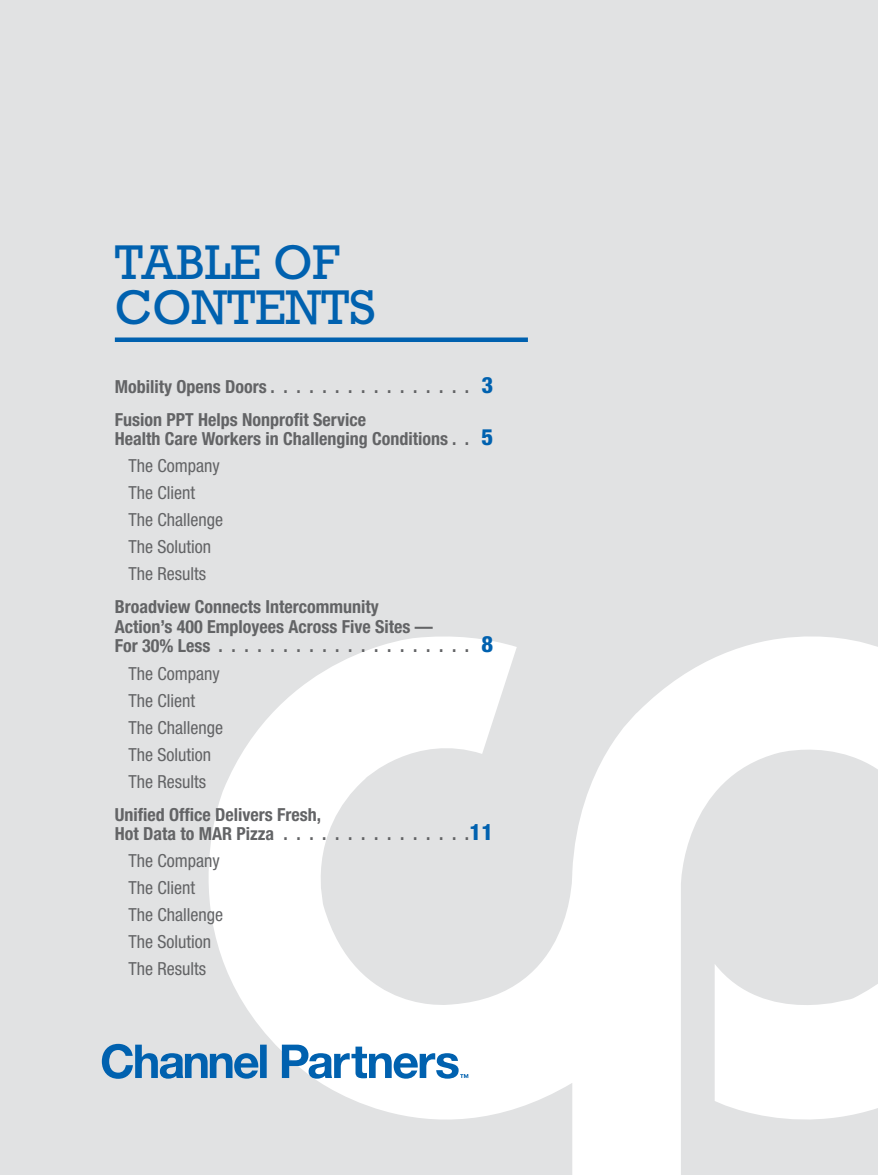
<style>
.page{position:relative;width:878px;height:1175px;background:#fff}
.page>*{position:absolute;margin:0;border:0;box-sizing:border-box;transform-origin:0 0}
.t1{font:49.5px/45px "Rockwell Std";letter-spacing:-.005em;color:#0061af}
.t2{font:800 condensed 22.5px "Helvetica Neue LT Std";color:#0061af}
.t3{font:700 condensed 18px/19.5px "Helvetica Neue LT Std";color:#636466}
.TOC_Sub{font:condensed 18px "Helvetica Neue LT Std";color:#636466}
</style>
<div class="page">
<div style="left:0;top:0;width:878px;height:1174px;background:#e1e2e3"></div>
<svg style="left:164px;top:636px;width:714px;height:538px"></svg>
<div style="left:115px;top:337px;width:413px;height:5px;background:#0061af"></div>
<svg style="left:102px;top:1043px;width:366px;height:35px"></svg>
<h1 class="t1" style="left:115px;top:239px;width:262px">TABLE OF<br>CONTENTS</h1>
<p class="t3" style="left:115px;top:376px;width:153px">Mobility Opens Doors</p>
<p class="t2" style="left:481px;top:371px;width:13px">3</p>
<p class="t3" style="left:115px;top:409px;width:335px">Fusion PPT Helps Nonprofit Service<br>Health Care Workers in Challenging Conditions</p>
<p class="t2" style="left:481px;top:423px;width:13px">5</p>
<p class="TOC_Sub" style="left:128px;top:455px;width:93px">The Company</p>
<p class="TOC_Sub" style="left:128px;top:482px;width:68px">The Client</p>
<p class="TOC_Sub" style="left:128px;top:509px;width:96px">The Challenge</p>
<p class="TOC_Sub" style="left:128px;top:536px;width:84px">The Solution</p>
<p class="TOC_Sub" style="left:128px;top:563px;width:79px">The Results</p>
<p class="t3" style="left:115px;top:597px;width:319px">Broadview Connects Intercommunity<br>Action’s 400 Employees Across Five Sites —<br>For 30% Less</p>
<p class="TOC_Sub" style="left:128px;top:662px;width:93px">The Company</p>
<p class="TOC_Sub" style="left:128px;top:689px;width:68px">The Client</p>
<p class="TOC_Sub" style="left:128px;top:716px;width:96px">The Challenge</p>
<p class="TOC_Sub" style="left:128px;top:743px;width:84px">The Solution</p>
<p class="TOC_Sub" style="left:128px;top:770px;width:79px">The Results</p>
<p class="t3" style="left:115px;top:804px;width:208px">Unified Office Delivers Fresh,<br>Hot Data to MAR Pizza</p>
<p class="TOC_Sub" style="left:128px;top:850px;width:93px">The Company</p>
<p class="TOC_Sub" style="left:128px;top:877px;width:68px">The Client</p>
<p class="TOC_Sub" style="left:128px;top:904px;width:96px">The Challenge</p>
<p class="TOC_Sub" style="left:128px;top:931px;width:84px">The Solution</p>
<p class="TOC_Sub" style="left:128px;top:958px;width:79px">The Results</p>
<p class="t2" style="left:481px;top:630px;width:13px">8</p>
<p class="t2" style="left:469px;top:818px;width:25px">11</p>
</div>
